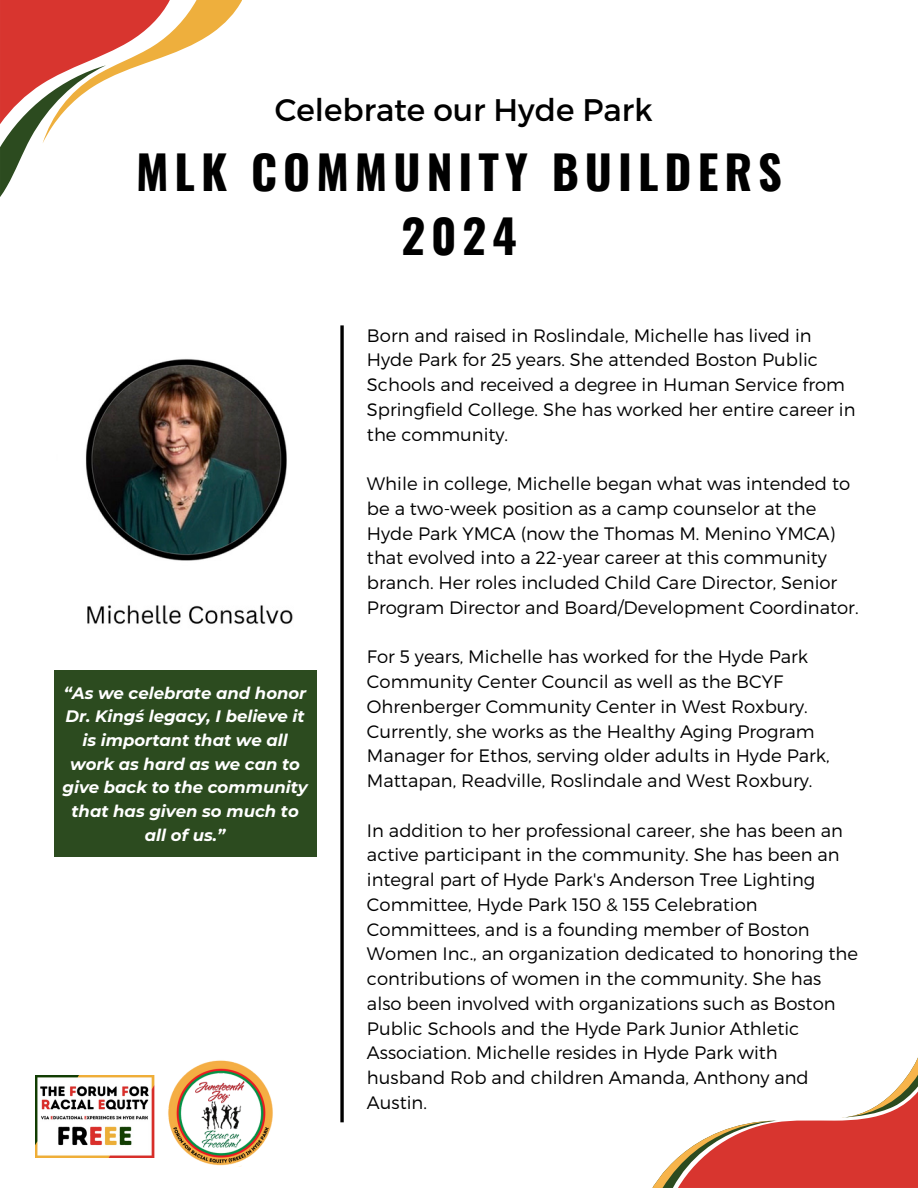
<style>
.page{position:relative;width:918px;height:1188px;background:#fff}
.page>*{position:absolute;margin:0;border:0;box-sizing:border-box;transform-origin:0 0}
.t1{font:700 46.2px/64.1px "Oswald";letter-spacing:.13em;color:#000;text-align:center}
.t2{font:31.2px "Montserrat";color:#000}
.t3{font:300 18px/24.8px "Montserrat";color:#000}
.t4{font:italic 700 16.5px/23.7px "Montserrat";color:#fff;text-align:center}
</style>
<div class="page">
<img style="left:85px;top:359px;width:208px;height:265px">
<svg style="left:340px;top:325px;width:4px;height:797px;background:#272727"></svg>
<svg style="left:0;top:0;width:242px;height:197px"></svg>
<svg style="left:653px;top:1057px;width:265px;height:131px"></svg>
<div style="left:54px;top:670px;width:262px;height:187px;background:#2c4b1f"></div>
<img style="left:35px;top:1076px;width:120px;height:82px">
<img style="left:168px;top:1060px;width:105px;height:107px">
<p class="t2" style="left:275px;top:90px;width:379px">Celebrate our Hyde Park</p>
<p class="t1" style="left:136px;top:139px;width:647px">MLK COMMUNITY BUILDERS<br>2024</p>
<p class="t4" style="left:63px;top:681px;width:247px">“As we celebrate and honor<br>Dr. Kingś legacy, I believe it is important that we all work as hard as we can to give back to the community that has given so much to all of us.”</p>
<h2 class="t3" style="left:367px;top:322px;width:490px">Born and raised in Roslindale, Michelle has lived in Hyde Park for 25 years. She attended Boston Public Schools and received a degree in Human Service from Springfield College. She has worked her entire career in the community.</h2>
<h1 class="t3" style="left:367px;top:470px;width:493px">While in college, Michelle began what was intended to be a two-week position as a camp counselor at the Hyde Park YMCA (now the Thomas M. Menino YMCA) that evolved into a 22-year career at this community branch. Her roles included Child Care Director, Senior Program Director and Board/Development Coordinator.</h1>
<p class="t3" style="left:367px;top:644px;width:464px">For 5 years, Michelle has worked for the Hyde Park Community Center Council as well as the BCYF Ohrenberger Community Center in West Roxbury.<br>Currently, she works as the Healthy Aging Program Manager for Ethos, serving older adults in Hyde Park, Mattapan, Readville, Roslindale and West Roxbury.</p>
<h3 class="t3" style="left:367px;top:817px;width:493px">In addition to her professional career, she has been an active participant in the community. She has been an integral part of Hyde Park's Anderson Tree Lighting Committee, Hyde Park 150 &amp; 155 Celebration Committees, and is a founding member of Boston Women Inc., an organization dedicated to honoring the contributions of women in the community. She has also been involved with organizations such as Boston Public Schools and the Hyde Park Junior Athletic Association. Michelle resides in Hyde Park with husband Rob and children Amanda, Anthony and Austin.</h3>
</div>
